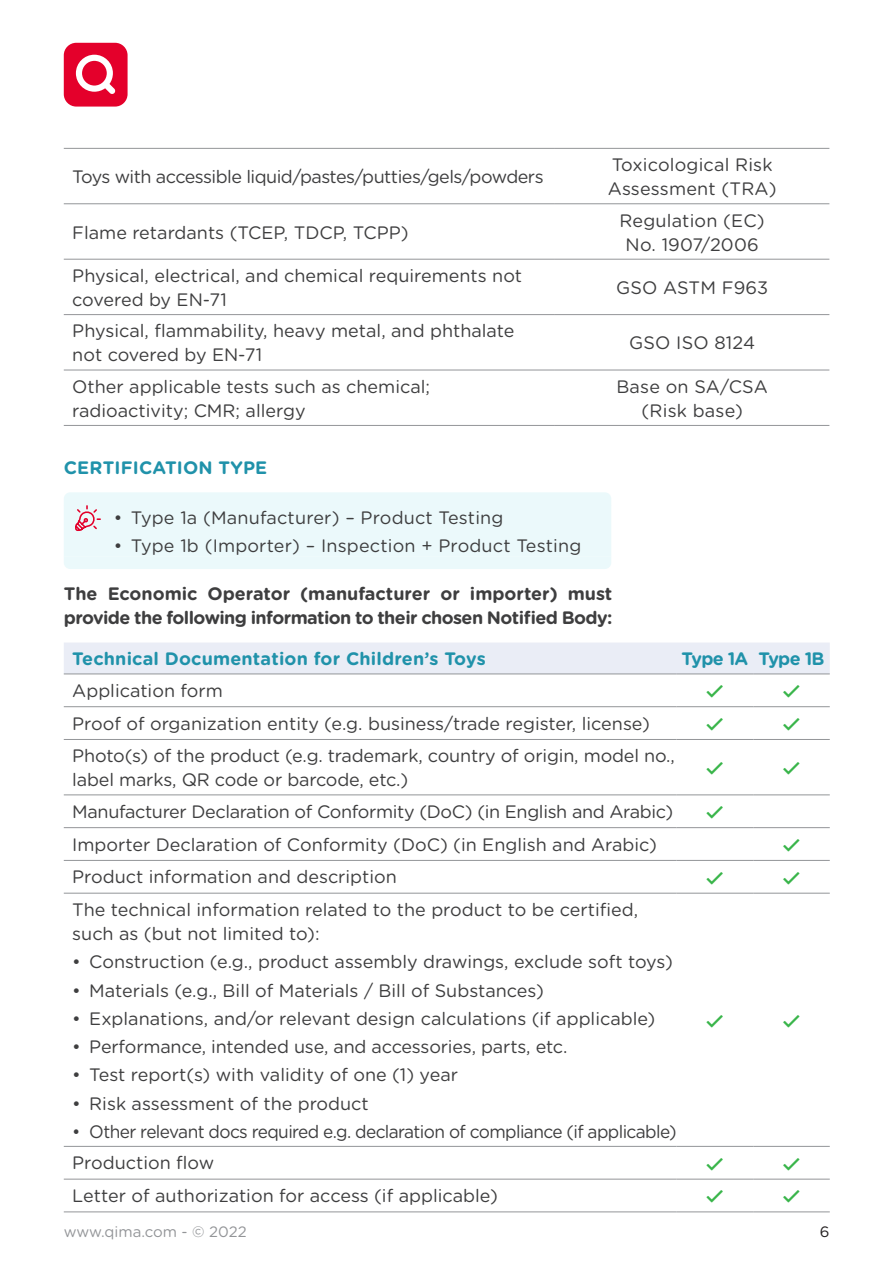
<style>
.page{position:relative;width:893px;height:1263px;background:#fff}
.page>*{position:absolute;margin:0;border:0;box-sizing:border-box;transform-origin:0 0}
.t1{font:18px/24px "Gotham Rounded";color:#3e3e3f}
.t2{font:18px/32.1px "Gotham Rounded";letter-spacing:-.035em;color:#3e3e3f;scale:.96 1}
.t3{font:700 18px/24px "Gotham Rounded";letter-spacing:-.03em;color:#3e3e3f}
.t4{font:700 18px "Gotham Rounded";letter-spacing:.01em;color:#2092aa}
.t5{font:18px "Gotham Rounded";letter-spacing:-.03em;color:#3e3e3f}
.t6{font:700 18px "Gotham Rounded";letter-spacing:-.04em;color:#2092aa}
.t7{font:15px "Gotham Rounded";color:#939598}
.t8{font:15px "Gotham Rounded";color:#231f20}
</style>
<div class="page">
<div style="left:64px;top:43px;width:64px;height:64px;background:#e4002b;border-radius:12px"></div>
<svg style="left:76px;top:55px;width:39px;height:39px"></svg>
<hr style="left:64px;top:148px;width:491px;height:1px;background:#939598">
<hr style="left:555px;top:148px;width:274px;height:1px;background:#939598">
<hr style="left:64px;top:203px;width:491px;height:1px;background:#939598">
<hr style="left:555px;top:203px;width:274px;height:1px;background:#939598">
<hr style="left:64px;top:259px;width:491px;height:1px;background:#939598">
<hr style="left:555px;top:259px;width:274px;height:1px;background:#939598">
<hr style="left:64px;top:314px;width:491px;height:1px;background:#939598">
<hr style="left:555px;top:314px;width:274px;height:1px;background:#939598">
<hr style="left:64px;top:370px;width:491px;height:1px;background:#939598">
<hr style="left:555px;top:370px;width:274px;height:1px;background:#939598">
<hr style="left:64px;top:425px;width:491px;height:1px;background:#939598">
<hr style="left:555px;top:425px;width:274px;height:1px;background:#939598">
<div style="left:64px;top:492px;width:547px;height:77px;background:#ebf9fb"></div>
<div style="left:64px;top:643px;width:766px;height:30px;background:#eaedf6"></div>
<hr style="left:64px;top:673px;width:613px;height:1px;background:#939598">
<hr style="left:677px;top:673px;width:76px;height:1px;background:#939598">
<hr style="left:753px;top:673px;width:77px;height:1px;background:#939598">
<hr style="left:64px;top:706px;width:613px;height:1px;background:#939598">
<hr style="left:677px;top:706px;width:76px;height:1px;background:#939598">
<hr style="left:753px;top:706px;width:77px;height:1px;background:#939598">
<hr style="left:64px;top:739px;width:613px;height:1px;background:#939598">
<hr style="left:677px;top:739px;width:76px;height:1px;background:#939598">
<hr style="left:753px;top:739px;width:77px;height:1px;background:#939598">
<hr style="left:64px;top:794px;width:613px;height:1px;background:#939598">
<hr style="left:677px;top:794px;width:76px;height:1px;background:#939598">
<hr style="left:753px;top:794px;width:77px;height:1px;background:#939598">
<hr style="left:64px;top:827px;width:613px;height:1px;background:#939598">
<hr style="left:677px;top:827px;width:76px;height:1px;background:#939598">
<hr style="left:753px;top:827px;width:77px;height:1px;background:#939598">
<hr style="left:64px;top:860px;width:613px;height:1px;background:#939598">
<hr style="left:677px;top:860px;width:76px;height:1px;background:#939598">
<hr style="left:753px;top:860px;width:77px;height:1px;background:#939598">
<hr style="left:64px;top:893px;width:613px;height:1px;background:#939598">
<hr style="left:677px;top:893px;width:76px;height:1px;background:#939598">
<hr style="left:753px;top:893px;width:77px;height:1px;background:#939598">
<hr style="left:64px;top:1146px;width:613px;height:1px;background:#939598">
<hr style="left:677px;top:1146px;width:76px;height:1px;background:#939598">
<hr style="left:753px;top:1146px;width:77px;height:1px;background:#939598">
<hr style="left:64px;top:1179px;width:613px;height:1px;background:#939598">
<hr style="left:677px;top:1179px;width:76px;height:1px;background:#939598">
<hr style="left:753px;top:1179px;width:77px;height:1px;background:#939598">
<hr style="left:64px;top:1211px;width:613px;height:1px;background:#939598">
<hr style="left:677px;top:1211px;width:76px;height:1px;background:#939598">
<hr style="left:753px;top:1211px;width:77px;height:1px;background:#939598">
<p class="t5" style="left:72px;top:165px;width:473px">Toys with accessible liquid/pastes/putties/gels/powders</p>
<p class="t1" style="left:608px;top:152px;width:170px">Toxicological Risk<br>Assessment (TRA)</p>
<p class="t1" style="left:72px;top:219px;width:338px">Flame retardants (TCEP, TDCP, TCPP)</p>
<p class="t1" style="left:620px;top:207px;width:147px;text-align:center">Regulation (EC)<br>No. 1907/2006</p>
<p class="t1" style="left:72px;top:263px;width:451px">Physical, electrical, and chemical requirements not covered by EN-71</p>
<p class="t1" style="left:72px;top:318px;width:444px">Physical, flammability, heavy metal, and phthalate not covered by EN-71</p>
<p class="t1" style="left:616px;top:275px;width:154px">GSO ASTM F963</p>
<p class="t1" style="left:629px;top:330px;width:127px">GSO ISO 8124</p>
<p class="t1" style="left:72px;top:374px;width:359px">Other applicable tests such as chemical; radioactivity; CMR; allergy</p>
<p class="t1" style="left:616px;top:374px;width:153px;text-align:center">Base on SA/CSA (Risk base)</p>
<p class="t4" style="left:64px;top:454px;width:205px">CERTIFICATION TYPE</p>
<p class="t1" style="left:114px;top:505px;width:391px">• Type 1a (Manufacturer) – Product Testing</p>
<p class="t1" style="left:114px;top:533px;width:469px">• Type 1b (Importer) – Inspection + Product Testing</p>
<p class="t3" style="left:64px;top:581px;width:550px">The Economic Operator (manufacturer or importer) must provide the following information to their chosen Notified Body:</p>
<p class="t4" style="left:72px;top:646px;width:415px">Technical Documentation for Children’s Toys</p>
<p class="t6" style="left:681px;top:646px;width:145px">Type 1A Type 1B</p>
<p class="t1" style="left:72px;top:673px;width:604px;line-height:32.7px">Application form<br>Proof of organization entity (e.g. business/trade register, license)<br>Photo(s) of the product (e.g. trademark, country of origin, model no.,</p>
<p class="t1" style="left:72px;top:763px;width:602px;line-height:32.4px">label marks, QR code or barcode, etc.)<br>Manufacturer Declaration of Conformity (DoC) (in English and Arabic)<br>Importer Declaration of Conformity (DoC) (in English and Arabic)<br>Product information and description<br>The technical information related to the product to be certified,</p>
<p class="t1" style="left:72px;top:921px;width:249px">such as (but not limited to):</p>
<p class="t1" style="left:72px;top:949px;width:602px">• Construction (e.g., product assembly drawings, exclude soft toys)</p>
<p class="t1" style="left:72px;top:977px;width:473px">• Materials (e.g., Bill of Materials / Bill of Substances)</p>
<p class="t1" style="left:72px;top:1006px;width:585px">• Explanations, and/or relevant design calculations (if applicable)</p>
<p class="t1" style="left:72px;top:1034px;width:497px">• Performance, intended use, and accessories, parts, etc.</p>
<p class="t1" style="left:72px;top:1062px;width:387px">• Test report(s) with validity of one (1) year</p>
<p class="t1" style="left:72px;top:1090px;width:298px">• Risk assessment of the product</p>
<p class="t2" style="left:72px;top:1115px;width:631px">• Other relevant docs required e.g. declaration of compliance (if applicable)<br>Production flow<br>Letter of authorization for access (if applicable)</p>
<p class="t7" style="left:64px;top:1221px;width:184px">www.qima.com - © 2022</p>
<p class="t8" style="left:820px;top:1221px;width:11px">6</p>
</div>
